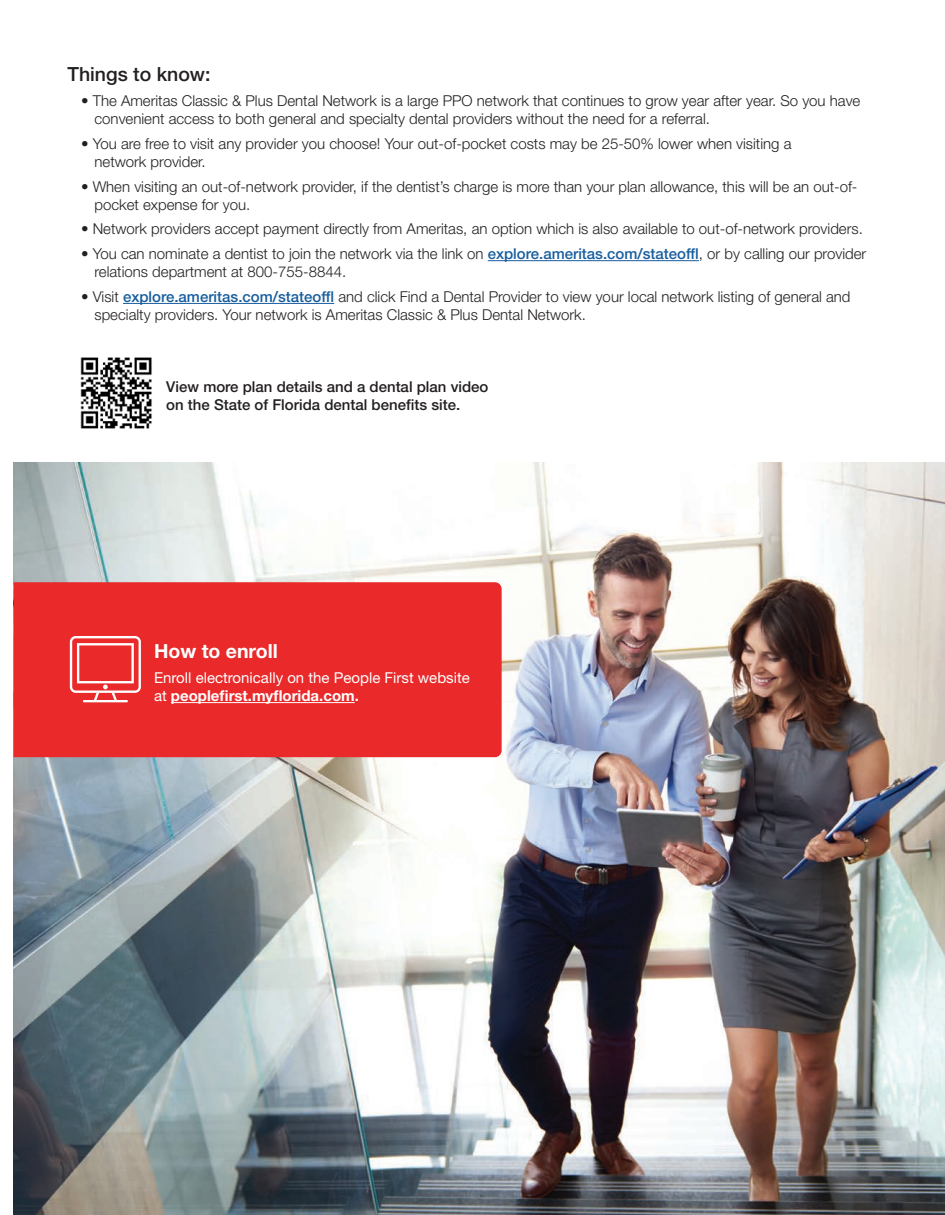
<style>
.page{position:relative;width:945px;height:1215px;background:#fff}
.page>*{position:absolute;margin:0;border:0;box-sizing:border-box;transform-origin:0 0}
.t1{font:500 19.5px "Helvetica Neue LT Std";color:#231f20}
.t2{font:700 19.5px "Helvetica Neue LT Std";color:#fff}
.t3{font:300 15px/18px "Helvetica Neue LT Std";color:#231f20}
.t4{font:500 15px/18px "Helvetica Neue LT Std";color:#231f20}
.t5{font:15px/18px "Helvetica Neue LT Std";color:#fff}
.s1{font-weight:500;color:#175d9e}
.s2{font-weight:700}
</style>
<div class="page">
<img style="left:14px;top:463px;width:931px;height:752px">
<div style="left:14px;top:582px;width:488px;height:175px;background:#e9292a"></div>
<hr style="left:488px;top:260px;width:211px;height:1px;background:#175d9e">
<hr style="left:123px;top:303px;width:211px;height:1px;background:#175d9e">
<hr style="left:171px;top:702px;width:184px;height:1px;background:#fff">
<svg style="left:70px;top:636px;width:71px;height:66px"></svg>
<img style="left:80px;top:357px;width:72px;height:72px">
<p class="t1" style="left:68px;top:63px;width:145px">Things to know:</p>
<p class="t3" style="left:94px;top:92px;width:767px;text-indent:-14px">• The Ameritas Classic &amp; Plus Dental Network is a large PPO network that continues to grow year after year. So you have convenient access to both general and specialty dental providers without the need for a referral.</p>
<p class="t3" style="left:94px;top:134px;width:699px;text-indent:-14px">• You are free to visit any provider you choose! Your out-of-pocket costs may be 25-50% lower when visiting a network provider.</p>
<p class="t3" style="left:94px;top:177px;width:765px;text-indent:-14px">• When visiting an out-of-network provider, if the dentist’s charge is more than your plan allowance, this will be an out-of&shy;pocket expense for you.</p>
<p class="t3" style="left:81px;top:220px;width:783px">• Network providers accept payment directly from Ameritas, an option which is also available to out-of-network providers.</p>
<p class="t3" style="left:94px;top:245px;width:773px;text-indent:-14px">• You can nominate a dentist to join the network via the link on <span class="s1">explore.ameritas.com/stateoffl</span>, or by calling our provider relations department at 800-755-8844.</p>
<p class="t3" style="left:94px;top:287px;width:758px;text-indent:-14px">• Visit <span class="s1">explore.ameritas.com/stateoffl</span> and click Find a Dental Provider to view your local network listing of general and specialty providers. Your network is Ameritas Classic &amp; Plus Dental Network.</p>
<p class="t4" style="left:166px;top:377px;width:324px">View more plan details and a dental plan video on the State of Florida dental benefits site.</p>
<p class="t2" style="left:154px;top:639px;width:125px">How to enroll</p>
<p class="t5" style="left:154px;top:669px;width:317px">Enroll electronically on the People First website at <span class="s2">peoplefirst.myflorida.com.</span></p>
</div>
